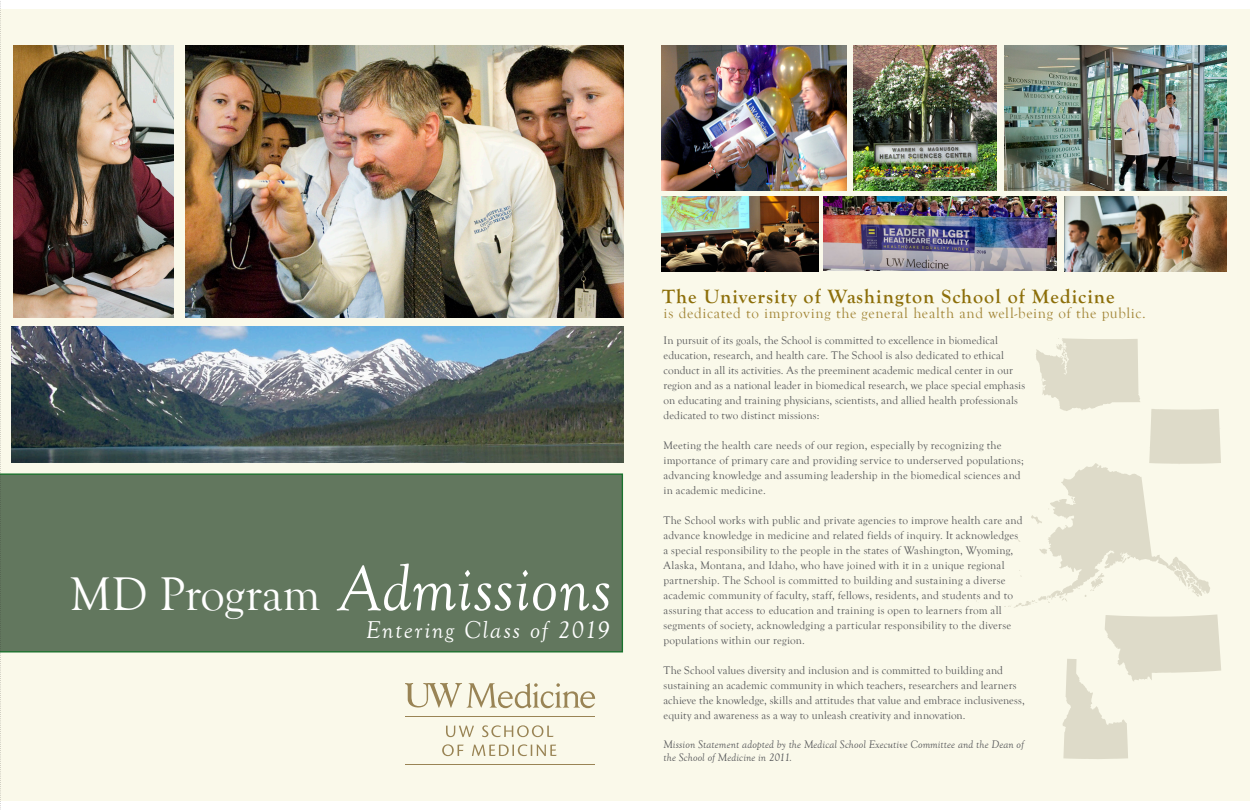
<style>
.page{position:relative;width:1260px;height:810px;background:#fff}
.page>*{position:absolute;margin:0;border:0;box-sizing:border-box;transform-origin:0 0}
.t1{font:italic 67.5px "Goudy Old Style T";letter-spacing:.01em;color:#fff}
.t2{font:48.5px "Goudy Old Style T";letter-spacing:-.01em;color:#fff}
.t3{font:italic 25px "Goudy Old Style T";letter-spacing:.065em;color:#fff}
.t4{font:700 20px "Goudy Old Style T";letter-spacing:.05em;color:#8d6f0a}
.t5{font:15px "Goudy Old Style T";letter-spacing:.045em;color:#a28536}
.t6{font:11.25px/15px "Goudy Old Style T";letter-spacing:.015em;color:#57585a}
.t7{font:italic 11.25px/13.5px "Goudy Old Style T";letter-spacing:.01em;color:#57585a}
</style>
<div class="page">
<div style="left:0;top:9px;width:1250px;height:791px;background:#faf9ea"></div>
<div style="left:1px;top:473px;width:622px;height:180px;background:#62775e"></div>
<svg style="left:0;top:1px;width:1px;height:809px"></svg>
<img style="left:12px;top:327px;width:611px;height:135px">
<hr style="left:405px;top:716px;width:190px;height:1px;background:#998455">
<hr style="left:405px;top:764px;width:190px;height:1px;background:#998455">
<svg style="left:405px;top:683px;width:190px;height:25px"></svg>
<svg style="left:446px;top:726px;width:28px;height:11px"></svg>
<svg style="left:482px;top:725px;width:72px;height:12px"></svg>
<svg style="left:442px;top:744px;width:22px;height:12px"></svg>
<svg style="left:472px;top:744px;width:85px;height:12px"></svg>
<img style="left:13px;top:45px;width:161px;height:273px">
<img style="left:186px;top:45px;width:437px;height:273px">
<img style="left:661px;top:197px;width:157px;height:74px">
<svg style="left:1062px;top:614px;width:159px;height:145px"></svg>
<svg style="left:945px;top:338px;width:276px;height:270px"></svg>
<img style="left:1005px;top:45px;width:221px;height:146px">
<img style="left:1065px;top:197px;width:161px;height:74px">
<img style="left:661px;top:45px;width:185px;height:146px">
<img style="left:854px;top:46px;width:143px;height:145px">
<img style="left:823px;top:197px;width:234px;height:74px">
<p class="t2" style="left:70px;top:568px;width:252px">MD Program</p>
<p class="t1" style="left:338px;top:552px;width:275px">Admissions</p>
<p class="t3" style="left:366px;top:617px;width:245px">Entering Class of 2019</p>
<p class="t4" style="left:662px;top:285px;width:454px">The University of Washington School of Medicine</p>
<p class="t6" style="left:664px;top:333px;width:363px">In pursuit of its goals, the School is committed to excellence in biomedical education, research, and health care. The School is also dedicated to ethical conduct in all its activities. As the preeminent academic medical center in our region and as a national leader in biomedical research, we place special emphasis on educating and training physicians, scientists, and allied health professionals dedicated to two distinct missions:</p>
<p class="t6" style="left:664px;top:438px;width:362px">Meeting the health care needs of our region, especially by recognizing the importance of primary care and providing service to underserved populations; advancing knowledge and assuming leadership in the biomedical sciences and in academic medicine.</p>
<p class="t6" style="left:664px;top:513px;width:361px">The School works with public and private agencies to improve health care and advance knowledge in medicine and related fields of inquiry. It acknowledges a special responsibility to the people in the states of Washington, Wyoming, Alaska, Montana, and Idaho, who have joined with it in a unique regional partnership. The School is committed to building and sustaining a diverse academic community of faculty, staff, fellows, residents, and students and to assuring that access to education and training is open to learners from all segments of society, acknowledging a particular responsibility to the diverse populations within our region.</p>
<p class="t6" style="left:664px;top:663px;width:363px">The School values diversity and inclusion and is committed to building and sustaining an academic community in which teachers, researchers and learners achieve the knowledge, skills and attitudes that value and embrace inclusiveness, equity and awareness as a way to unleash creativity and innovation.</p>
<p class="t7" style="left:664px;top:737px;width:362px">Mission Statement adopted by the Medical School Executive Committee and the Dean of the School of Medicine in 2011.</p>
<p class="t5" style="left:664px;top:305px;width:484px">is dedicated to improving the general health and well-being of the public.</p>
</div>
